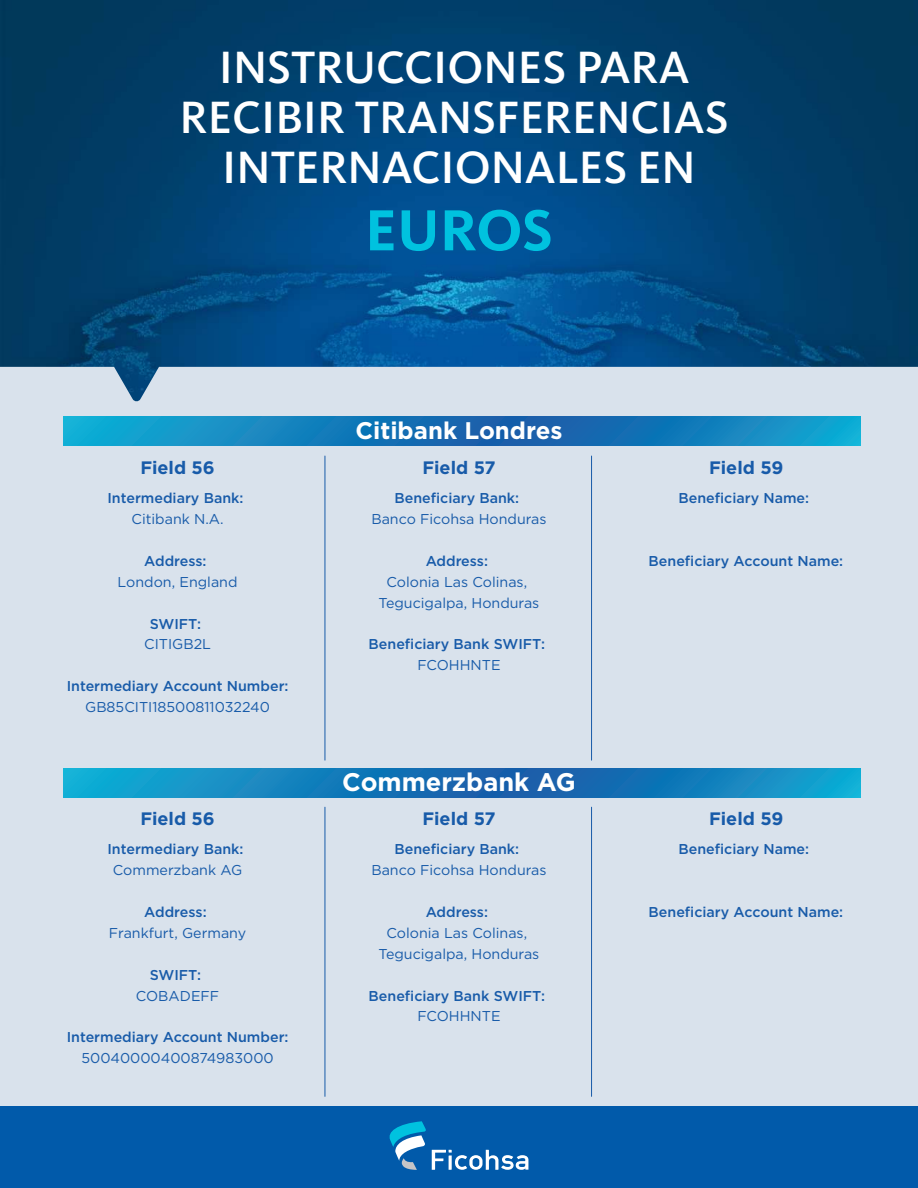
<style>
.page{position:relative;width:918px;height:1188px;background:#fff}
.page>*{position:absolute;margin:0;border:0;box-sizing:border-box;transform-origin:0 0}
.t1{font:700 60px "Kievit Pro";letter-spacing:-.005em;color:#00c2df}
.t2{font:500 46.95px/50.1px "Kievit Pro";color:#fff;text-align:center}
.t3{font:700 25.5px "Gotham";color:#fff}
.t4{font:700 24px "Gotham";color:#fff}
.t5{font:700 18px "Gotham";color:#185ba9}
.t6{font:500 14.25px "Gotham";color:#185ba9}
.t7{font:14.25px/20.9px "Gotham";color:#185ba9;text-align:center}
</style>
<div class="page">
<div style="left:0;top:351px;width:918px;height:837px;background:#d9e2ec"></div>
<div style="left:0;top:1107px;width:918px;height:81px;background:#015aaa"></div>
<svg style="left:389px;top:1121px;width:139px;height:49px"></svg>
<img style="left:0;top:0;width:918px;height:402px">
<svg style="left:63px;top:417px;width:798px;height:29px;background:#1381bd"></svg>
<svg style="left:63px;top:769px;width:798px;height:28px;background:#1381bd"></svg>
<hr style="left:325px;top:456px;width:1px;height:304px;background:#185ba9">
<hr style="left:591px;top:456px;width:1px;height:304px;background:#185ba9">
<hr style="left:325px;top:807px;width:1px;height:289px;background:#185ba9">
<hr style="left:591px;top:807px;width:1px;height:289px;background:#185ba9">
<h2 class="t2" style="left:180px;top:42px;width:550px">INSTRUCCIONES PARA<br>RECIBIR TRANSFERENCIAS<br>INTERNACIONALES EN</h2>
<h1 class="t1" style="left:365px;top:194px;width:189px">EUROS</h1>
<h3 class="t4" style="left:355px;top:415px;width:209px">Citibank Londres</h3>
<p class="t5" style="left:140px;top:456px;width:76px">Field 56</p>
<p class="t5" style="left:422px;top:456px;width:75px">Field 57</p>
<p class="t5" style="left:709px;top:456px;width:76px">Field 59</p>
<p class="t6" style="left:107px;top:489px;width:138px">Intermediary Bank:</p>
<p class="t7" style="left:132px;top:508px;width:94px">Citibank N.A.</p>
<p class="t6" style="left:144px;top:552px;width:64px">Address:</p>
<p class="t7" style="left:118px;top:571px;width:121px">London, England</p>
<p class="t6" style="left:150px;top:614px;width:53px">SWIFT:</p>
<p class="t7" style="left:144px;top:634px;width:68px">CITIGB2L</p>
<p class="t6" style="left:67px;top:677px;width:223px">Intermediary Account Number:</p>
<p class="t7" style="left:85px;top:696px;width:186px">GB85CITI18500811032240</p>
<p class="t6" style="left:394px;top:489px;width:126px">Beneficiary Bank:</p>
<p class="t7" style="left:371px;top:508px;width:177px">Banco Ficohsa Honduras</p>
<p class="t6" style="left:426px;top:552px;width:64px">Address:</p>
<p class="t7" style="left:379px;top:571px;width:162px">Colonia Las Colinas,<br>Tegucigalpa, Honduras</p>
<p class="t6" style="left:369px;top:635px;width:178px">Beneficiary Bank SWIFT:</p>
<p class="t7" style="left:417px;top:654px;width:85px">FCOHHNTE</p>
<h3 class="t3" style="left:342px;top:765px;width:235px">Commerzbank AG</h3>
<p class="t6" style="left:678px;top:489px;width:132px">Beneficiary Name:</p>
<p class="t6" style="left:649px;top:552px;width:196px">Beneficiary Account Name:</p>
<p class="t5" style="left:140px;top:807px;width:76px">Field 56</p>
<p class="t5" style="left:422px;top:807px;width:75px">Field 57</p>
<p class="t5" style="left:709px;top:807px;width:76px">Field 59</p>
<p class="t6" style="left:107px;top:840px;width:138px">Intermediary Bank:</p>
<p class="t7" style="left:113px;top:860px;width:131px">Commerzbank AG</p>
<p class="t6" style="left:144px;top:903px;width:64px">Address:</p>
<p class="t7" style="left:109px;top:922px;width:139px">Frankfurt, Germany</p>
<p class="t6" style="left:150px;top:965px;width:53px">SWIFT:</p>
<p class="t7" style="left:136px;top:985px;width:85px">COBADEFF</p>
<p class="t6" style="left:67px;top:1028px;width:223px">Intermediary Account Number:</p>
<p class="t7" style="left:81px;top:1047px;width:194px">50040000400874983000</p>
<p class="t6" style="left:394px;top:840px;width:126px">Beneficiary Bank:</p>
<p class="t7" style="left:371px;top:860px;width:177px">Banco Ficohsa Honduras</p>
<p class="t6" style="left:426px;top:903px;width:64px">Address:</p>
<p class="t7" style="left:379px;top:922px;width:162px">Colonia Las Colinas,<br>Tegucigalpa, Honduras</p>
<p class="t6" style="left:369px;top:986px;width:178px">Beneficiary Bank SWIFT:</p>
<p class="t7" style="left:417px;top:1006px;width:85px">FCOHHNTE</p>
<p class="t6" style="left:678px;top:840px;width:132px">Beneficiary Name:</p>
<p class="t6" style="left:649px;top:903px;width:196px">Beneficiary Account Name:</p>
</div>
